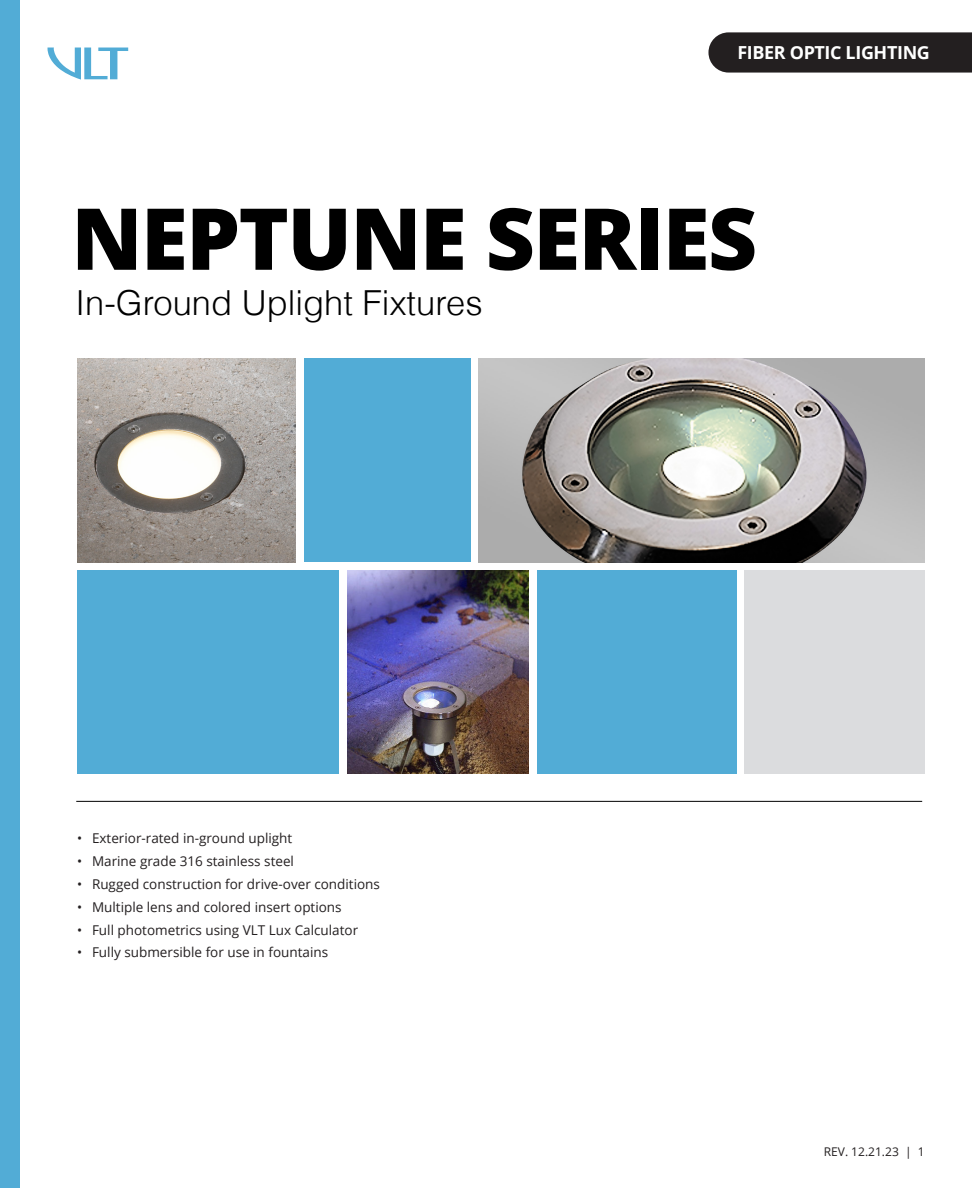
<style>
.page{position:relative;width:972px;height:1188px;background:#fff}
.page>*{position:absolute;margin:0;border:0;box-sizing:border-box;transform-origin:0 0}
.Main_Title{font:800 85.5px "Open Sans";letter-spacing:-.02em;color:#000}
.Heading{font:300 34.5px "Helvetica";color:#000}
.t1{font:700 18px "Open Sans";letter-spacing:-.02em;color:#fff}
.t2{font:13.5px "Open Sans";color:#231f20}
.t3{font:12px "Open Sans";color:#231f20}
</style>
<div class="page">
<div style="left:0;top:0;width:19px;height:1188px;background:#52acd6"></div>
<svg style="left:48px;top:48px;width:80px;height:32px"></svg>
<div style="left:708px;top:32px;width:264px;height:41px;background:#231f20"></div>
<hr style="left:76px;top:801px;width:846px;height:1px;background:#000">
<div style="left:78px;top:571px;width:261px;height:203px;background:#52acd6"></div>
<img style="left:348px;top:571px;width:180px;height:203px">
<div style="left:744px;top:571px;width:180px;height:203px;background:#dbdcde"></div>
<img style="left:78px;top:359px;width:217px;height:203px">
<div style="left:304px;top:359px;width:166px;height:203px;background:#52acd6"></div>
<div style="left:537px;top:571px;width:200px;height:203px;background:#52acd6"></div>
<img style="left:479px;top:359px;width:445px;height:203px">
<h3 class="t1" style="left:737px;top:40px;width:194px">FIBER OPTIC LIGHTING</h3>
<p class="Main_Title" style="left:71px;top:174px;width:687px">NEPTUNE SERIES</p>
<p class="Heading" style="left:76px;top:281px;width:409px">In-Ground Uplight Fixtures</p>
<p class="t2" style="left:77px;top:829px;width:217px">• Exterior-rated in-ground uplight</p>
<p class="t2" style="left:77px;top:852px;width:219px">• Marine grade 316 stainless steel</p>
<p class="t2" style="left:77px;top:874px;width:304px">• Rugged construction for drive-over conditions</p>
<p class="t2" style="left:77px;top:897px;width:266px">• Multiple lens and colored insert options</p>
<p class="t2" style="left:77px;top:920px;width:283px">• Full photometrics using VLT Lux Calculator</p>
<p class="t2" style="left:77px;top:943px;width:253px">• Fully submersible for use in fountains</p>
<p class="t3" style="left:824px;top:1143px;width:103px">REV. 12.21.23 | 1</p>
</div>
